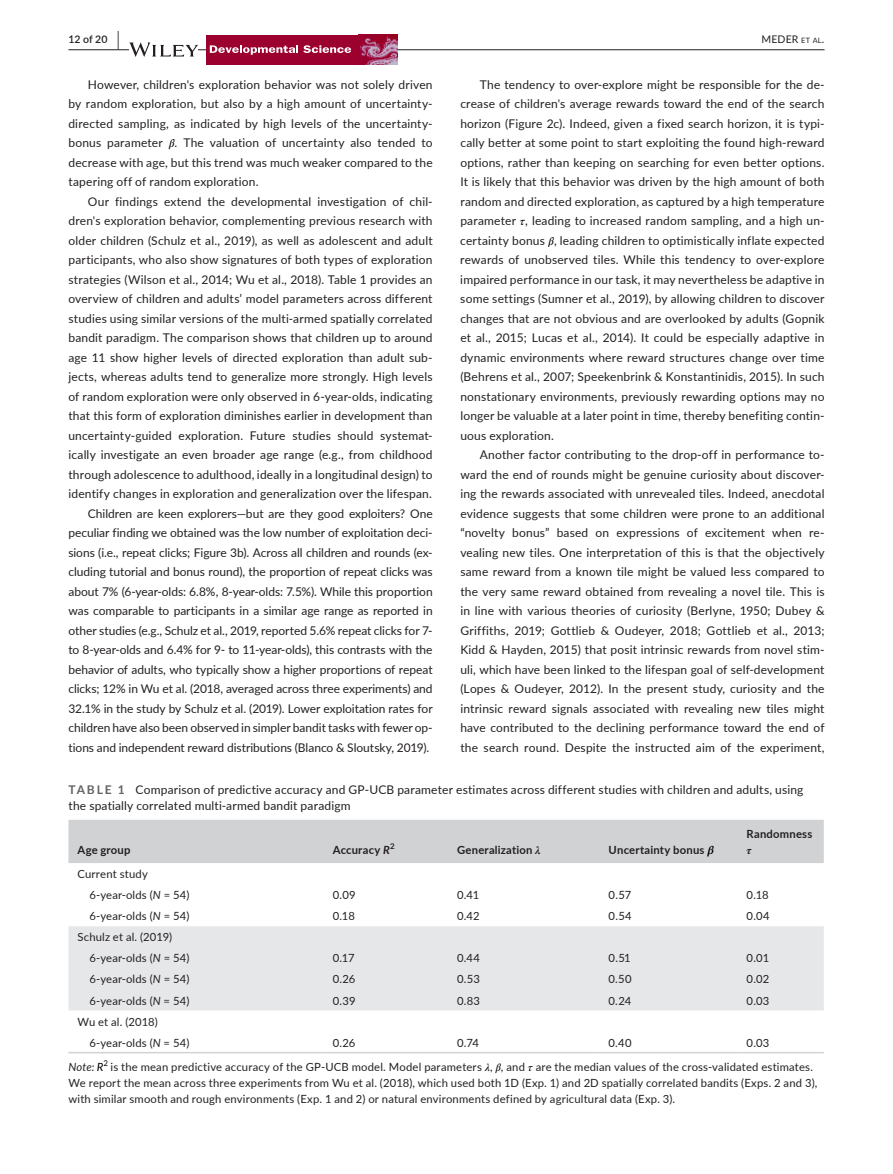
<style>
.page{position:relative;width:893px;height:1174px;background:#fff}
.page>*{position:absolute;margin:0;border:0;box-sizing:border-box;transform-origin:0 0}
.t1{font:12px/19.5px "Lato";letter-spacing:.01em;color:#231f20;text-align:justify}
.t2{font:11.25px/21px "Lato";letter-spacing:.015em;color:#231f20}
.t3{font:700 11.25px "Lato";letter-spacing:.02em;color:#231f20}
.t4{font:italic 11.25px "Lato";color:#231f20}
.t5{font:italic 700 11.25px "STIX";color:#231f20}
.t6{font:10.5px "Lato";letter-spacing:.01em;color:#231f20}
.t7{font:600 10.5px "Lato";color:#231f20}
.t8{font:7.95px "Lato";color:#000}
.t9{font:700 7.8px "Lato";color:#231f20}
.s1{font-size:19.5px}
.s2{font-size:7.35px}
.s3{font-family:"STIX Math";font-style:italic;color:#000}
.s4{font-weight:700;color:#636366}
.s5{font-style:italic}
.s6{font-family:"STIX";font-style:italic}
.s7{font-family:"STIX Math";font-style:italic;font-size:12px;color:#000}
.s8{color:#000}
</style>
<div class="page">
<hr style="left:68px;top:49px;width:756px;height:1px;background:#231f20">
<svg style="left:129px;top:42px;width:69px;height:15px"></svg>
<div style="left:206px;top:35px;width:191px;height:30px;background:#9c002f"></div>
<img style="left:360px;top:35px;width:37px;height:30px">
<svg style="left:210px;top:45px;width:141px;height:10px"></svg>
<div style="left:68px;top:820px;width:756px;height:43px;background:#d1d2d4"></div>
<div style="left:68px;top:926px;width:756px;height:84px;background:#e6e7e9"></div>
<hr style="left:68px;top:1052px;width:256px;height:1px;background:#d1d2d4">
<hr style="left:324px;top:1052px;width:124px;height:1px;background:#d1d2d4">
<hr style="left:448px;top:1052px;width:152px;height:1px;background:#d1d2d4">
<hr style="left:600px;top:1052px;width:138px;height:1px;background:#d1d2d4">
<hr style="left:738px;top:1052px;width:86px;height:1px;background:#d1d2d4">
<p class="t7" style="left:68px;top:31px;width:52px">12 of 20 <span class="s1">|</span></p>
<p class="t6" style="left:761px;top:31px;width:64px">MEDER <span class="s2">et al</span>.</p>
<p class="t1" style="left:68px;top:74px;width:366px;text-indent:20px">However, children's exploration behavior was not solely driven by random exploration, but also by a high amount of uncertainty&shy;directed sampling, as indicated by high levels of the uncertainty&shy;bonus parameter <span class="s3">𝛽</span>. The valuation of uncertainty also tended to decrease with age, but this trend was much weaker compared to the tapering off of random exploration.</p>
<p class="t1" style="left:68px;top:191px;width:366px;text-align:right">Our findings extend the developmental investigation of chil&shy;dren's exploration behavior, complementing previous research with older children (Schulz et al., 2019), as well as adolescent and adult participants, who also show signatures of both types of exploration strategies (Wilson et al., 2014; Wu et al., 2018). Table 1 provides an overview of children and adults’ model parameters across different studies using similar versions of the multi-armed spatially correlated bandit paradigm. The comparison shows that children up to around age 11 show higher levels of directed exploration than adult sub&shy;jects, whereas adults tend to generalize more strongly. High levels of random exploration were only observed in 6-year-olds, indicating that this form of exploration diminishes earlier in development than uncertainty-guided exploration. Future studies should systemat&shy;ically investigate an even broader age range (e.g., from childhood through adolescence to adulthood, ideally in a longitudinal design) to identify changes in exploration and generalization over the lifespan.<br>Children are keen explorers—but are they good exploiters? One peculiar finding we obtained was the low number of exploitation deci&shy;sions (i.e., repeat clicks; Figure 3b). Across all children and rounds (ex&shy;cluding tutorial and bonus round), the proportion of repeat clicks was about 7% (6-year-olds: 6.8%, 8-year-olds: 7.5%). While this proportion was comparable to participants in a similar age range as reported in other studies (e.g., Schulz et al., 2019, reported 5.6% repeat clicks for 7- to 8-year-olds and 6.4% for 9- to 11-year-olds), this contrasts with the behavior of adults, who typically show a higher proportions of repeat clicks; 12% in Wu et al. (2018, averaged across three experiments) and 32.1% in the study by Schulz et al. (2019). Lower exploitation rates for children have also been observed in simpler bandit tasks with fewer op&shy;tions and independent reward distributions (Blanco &amp; Sloutsky, 2019).</p>
<p class="t1" style="left:460px;top:74px;width:366px;text-indent:20px">The tendency to over-explore might be responsible for the de&shy;crease of children's average rewards toward the end of the search horizon (Figure 2c). Indeed, given a fixed search horizon, it is typi&shy;cally better at some point to start exploiting the found high-reward options, rather than keeping on searching for even better options.<br>It is likely that this behavior was driven by the high amount of both random and directed exploration, as captured by a high temperature parameter <span class="s3">𝜏</span>, leading to increased random sampling, and a high un&shy;certainty bonus <span class="s3">𝛽</span>, leading children to optimistically inflate expected rewards of unobserved tiles. While this tendency to over-explore impaired performance in our task, it may nevertheless be adaptive in some settings (Sumner et al., 2019), by allowing children to discover changes that are not obvious and are overlooked by adults (Gopnik et al., 2015; Lucas et al., 2014). It could be especially adaptive in dynamic environments where reward structures change over time (Behrens et al., 2007; Speekenbrink &amp; Konstantinidis, 2015). In such nonstationary environments, previously rewarding options may no longer be valuable at a later point in time, thereby benefiting contin&shy;uous exploration.</p>
<p class="t1" style="left:460px;top:444px;width:366px;text-indent:20px">Another factor contributing to the drop-off in performance to&shy;ward the end of rounds might be genuine curiosity about discover&shy;ing the rewards associated with unrevealed tiles. Indeed, anecdotal evidence suggests that some children were prone to an additional “novelty bonus” based on expressions of excitement when re&shy;vealing new tiles. One interpretation of this is that the objectively same reward from a known tile might be valued less compared to the very same reward obtained from revealing a novel tile. This is in line with various theories of curiosity (Berlyne, 1950; Dubey &amp; Griffiths, 2019; Gottlieb &amp; Oudeyer, 2018; Gottlieb et al., 2013; Kidd &amp; Hayden, 2015) that posit intrinsic rewards from novel stim&shy;uli, which have been linked to the lifespan goal of self-development (Lopes &amp; Oudeyer, 2012). In the present study, curiosity and the intrinsic reward signals associated with revealing new tiles might have contributed to the declining performance toward the end of the search round. Despite the instructed aim of the experiment,</p>
<p class="t1" style="left:69px;top:780px;width:736px;line-height:16.5px"><span class="s4">TABLE 1</span> Comparison of predictive accuracy and GP-UCB parameter estimates across different studies with children and adults, using the spatially correlated multi-armed bandit paradigm</p>
<p class="t3" style="left:77px;top:841px;width:55px">Age group</p>
<p class="t3" style="left:333px;top:841px;width:59px">Accuracy <span class="s5">R</span></p>
<p class="t9" style="left:390px;top:840px;width:6px">2</p>
<p class="t3" style="left:457px;top:841px;width:85px">Generalization <span class="s6">λ</span></p>
<p class="t3" style="left:609px;top:841px;width:107px">Uncertainty bonus <span class="s7">𝜷</span></p>
<p class="t3" style="left:747px;top:825px;width:67px">Randomness</p>
<p class="t5" style="left:747px;top:842px;width:6px">τ</p>
<p class="t2" style="left:89px;top:863px;width:101px;text-indent:-12px">Current study<br>6-year-olds (<span class="s5">N</span> = 54)</p>
<p class="t2" style="left:333px;top:884px;width:24px">0.09</p>
<p class="t2" style="left:457px;top:884px;width:24px">0.41</p>
<p class="t2" style="left:609px;top:884px;width:24px">0.57</p>
<p class="t2" style="left:747px;top:884px;width:24px">0.18</p>
<p class="t2" style="left:89px;top:905px;width:101px">6-year-olds (<span class="s5">N</span> = 54)</p>
<p class="t2" style="left:333px;top:905px;width:24px">0.18</p>
<p class="t2" style="left:457px;top:905px;width:24px">0.42</p>
<p class="t2" style="left:609px;top:905px;width:25px">0.54</p>
<p class="t2" style="left:747px;top:905px;width:25px">0.04</p>
<p class="t2" style="left:89px;top:926px;width:101px;text-indent:-12px">Schulz et al. (2019)<br>6-year-olds (<span class="s5">N</span> = 54)</p>
<p class="t2" style="left:333px;top:947px;width:23px">0.17</p>
<p class="t2" style="left:457px;top:947px;width:25px">0.44</p>
<p class="t2" style="left:609px;top:947px;width:24px">0.51</p>
<p class="t2" style="left:747px;top:947px;width:24px">0.01</p>
<p class="t2" style="left:89px;top:968px;width:101px">6-year-olds (<span class="s5">N</span> = 54)</p>
<p class="t2" style="left:333px;top:968px;width:24px">0.26</p>
<p class="t2" style="left:457px;top:968px;width:24px">0.53</p>
<p class="t2" style="left:609px;top:968px;width:24px">0.50</p>
<p class="t2" style="left:747px;top:968px;width:24px">0.02</p>
<p class="t2" style="left:89px;top:989px;width:101px">6-year-olds (<span class="s5">N</span> = 54)</p>
<p class="t2" style="left:333px;top:989px;width:24px">0.39</p>
<p class="t2" style="left:457px;top:989px;width:25px">0.83</p>
<p class="t2" style="left:609px;top:989px;width:24px">0.24</p>
<p class="t2" style="left:747px;top:989px;width:24px">0.03</p>
<p class="t2" style="left:89px;top:1010px;width:101px;text-indent:-12px">Wu et al. (2018)<br>6-year-olds (<span class="s5">N</span> = 54)</p>
<p class="t2" style="left:333px;top:1031px;width:24px">0.26</p>
<p class="t2" style="left:457px;top:1031px;width:23px">0.74</p>
<p class="t2" style="left:609px;top:1031px;width:24px">0.40</p>
<p class="t2" style="left:747px;top:1031px;width:24px">0.03</p>
<p class="t4" style="left:68px;top:1059px;width:37px">Note: <span class="s8">R</span></p>
<p class="t8" style="left:103px;top:1060px;width:6px">2</p>
<p class="t2" style="left:68px;top:1059px;width:750px;line-height:15.8px;text-indent:42px">is the mean predictive accuracy of the GP-UCB model. Model parameters <span class="s3">𝜆</span>, <span class="s3">𝛽</span>, and <span class="s3">𝜏</span> are the median values of the cross-validated estimates.<br>We report the mean across three experiments from Wu et al. (2018), which used both 1D (Exp. 1) and 2D spatially correlated bandits (Exps. 2 and 3), with similar smooth and rough environments (Exp. 1 and 2) or natural environments defined by agricultural data (Exp. 3).</p>
</div>
